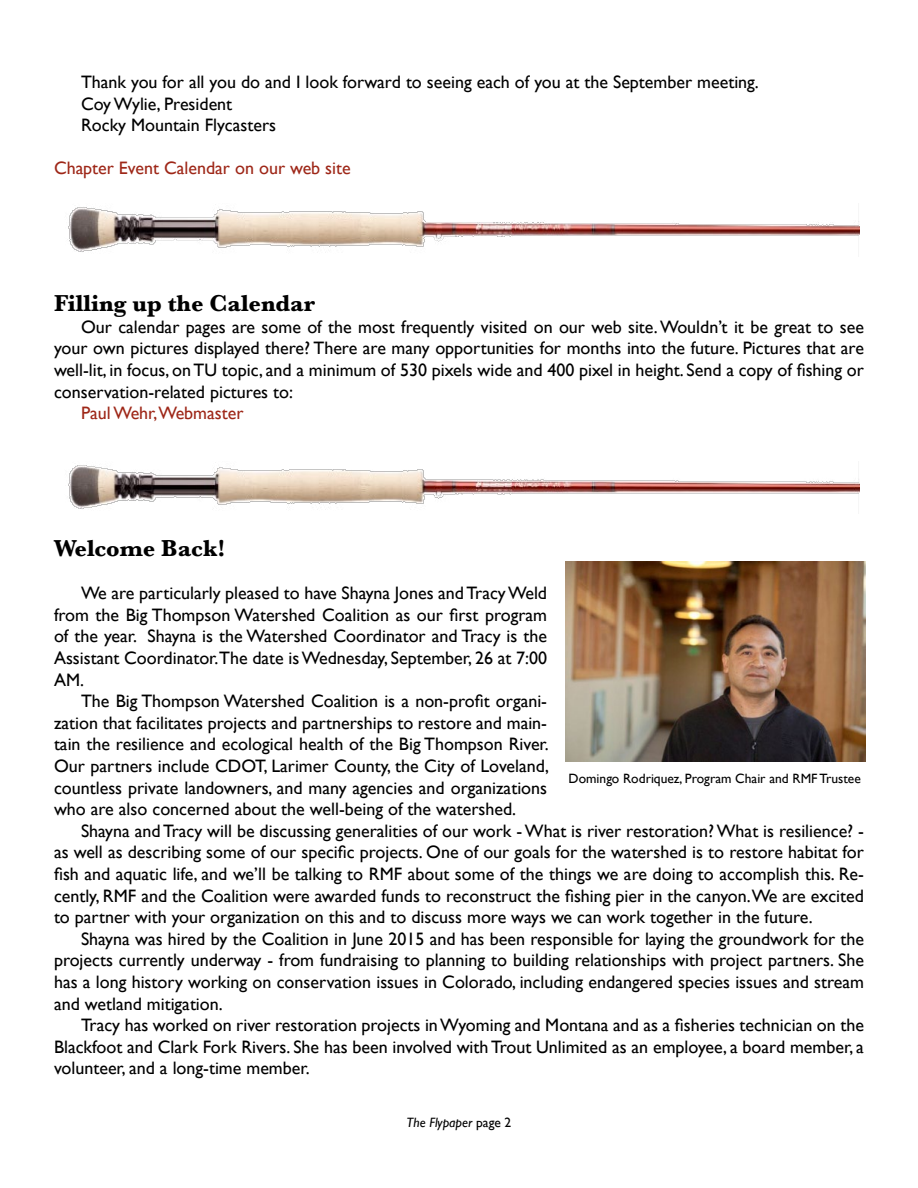
<style>
.page{position:relative;width:918px;height:1188px;background:#fff}
.page>*{position:absolute;margin:0;border:0;box-sizing:border-box;transform-origin:0 0}
.t1{font:700 24px "Baskerville";color:#000}
.t2{font:18px/21.6px "Gill Sans";color:#000;text-align:justify}
.t3{font:18px "Gill Sans";color:#9e2718}
.t4{font:13.5px "Gill Sans";color:#000}
.t5{font:italic 13.5px "Gill Sans";color:#000}
.s1{font-style:normal}
</style>
<div class="page">
<img style="left:68px;top:207px;width:792px;height:45px">
<img style="left:68px;top:465px;width:792px;height:45px">
<img style="left:565px;top:562px;width:300px;height:200px">
<p class="t2" style="left:81px;top:71px;width:679px;text-align:left">Thank you for all you do and I look forward to seeing each of you at the September meeting.<br>Coy Wylie, President<br>Rocky Mountain Flycasters</p>
<p class="t3" style="left:54px;top:158px;width:298px">Chapter Event Calendar on our web site</p>
<h1 class="t1" style="left:54px;top:287px;width:263px">Filling up the Calendar</h1>
<p class="t2" style="left:54px;top:316px;width:812px;text-indent:27px">Our calendar pages are some of the most frequently visited on our web site. Wouldn’t it be great to see your own pictures displayed there? There are many opportunities for months into the future. Pictures that are well-lit, in focus, on TU topic, and a minimum of 530 pixels wide and 400 pixel in height. Send a copy of fishing or conservation-related pictures to:</p>
<p class="t3" style="left:81px;top:403px;width:164px">Paul Wehr,Webmaster</p>
<h1 class="t1" style="left:54px;top:532px;width:173px">Welcome Back!</h1>
<p class="t2" style="left:54px;top:582px;width:495px;text-indent:27px">We are particularly pleased to have Shayna Jones and Tracy Weld from the Big Thompson Watershed Coalition as our first program of the year. Shayna is the Watershed Coordinator and Tracy is the Assistant Coordinator.The date is Wednesday, September, 26 at 7:00<br>AM.</p>
<p class="t2" style="left:54px;top:690px;width:496px;text-indent:27px">The Big Thompson Watershed Coalition is a non-profit organi&shy;zation that facilitates projects and partnerships to restore and main&shy;tain the resilience and ecological health of the Big Thompson River.<br>Our partners include CDOT, Larimer County, the City of Loveland, countless private landowners, and many agencies and organizations who are also concerned about the well-being of the watershed.</p>
<p class="t2" style="left:54px;top:820px;width:812px;text-indent:27px">Shayna and Tracy will be discussing generalities of our work - What is river restoration? What is resilience? - as well as describing some of our specific projects. One of our goals for the watershed is to restore habitat for fish and aquatic life, and we’ll be talking to RMF about some of the things we are doing to accomplish this. Re&shy;cently, RMF and the Coalition were awarded funds to reconstruct the fishing pier in the canyon.We are excited to partner with your organization on this and to discuss more ways we can work together in the future.</p>
<p class="t2" style="left:54px;top:928px;width:812px;text-indent:27px">Shayna was hired by the Coalition in June 2015 and has been responsible for laying the groundwork for the projects currently underway - from fundraising to planning to building relationships with project partners. She has a long history working on conservation issues in Colorado, including endangered species issues and stream and wetland mitigation.</p>
<p class="t2" style="left:54px;top:1014px;width:811px;text-indent:27px">Tracy has worked on river restoration projects in Wyoming and Montana and as a fisheries technician on the Blackfoot and Clark Fork Rivers. She has been involved with Trout Unlimited as an employee, a board member, a volunteer, and a long-time member.</p>
<p class="t4" style="left:569px;top:770px;width:294px">Domingo Rodriquez, Program Chair and RMF Trustee</p>
<p class="t5" style="left:407px;top:1115px;width:106px">The Flypaper <span class="s1">page 2</span></p>
</div>
